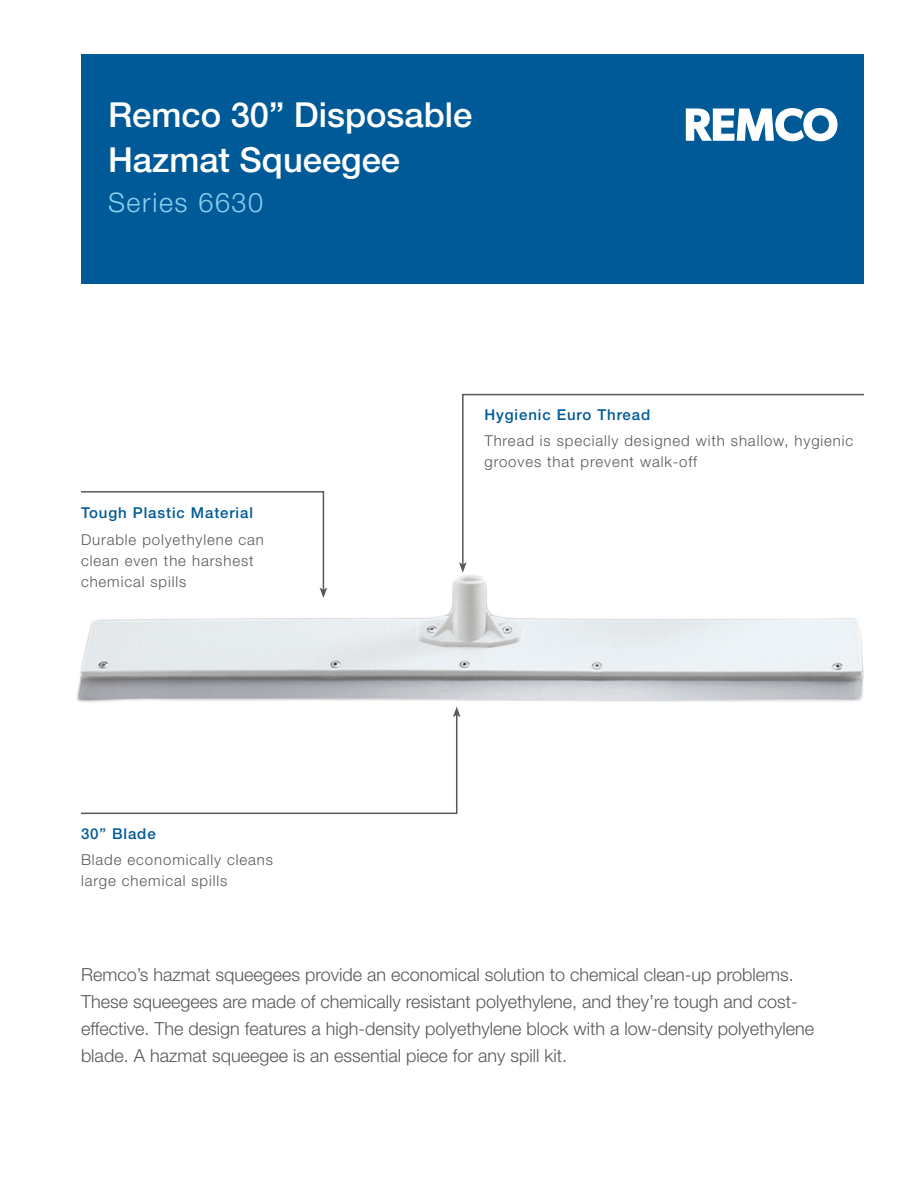
<style>
.page{position:relative;width:918px;height:1188px;background:#fff}
.page>*{position:absolute;margin:0;border:0;box-sizing:border-box;transform-origin:0 0}
.t1{font:500 34.5px "Helvetica Neue LT Std";color:#fff}
.t2{font:300 27px "Helvetica Neue LT Std";letter-spacing:.06em;color:#8ad0f1}
.t3{font:300 18px/27px "Helvetica Neue LT Std";color:#57585a}
.Paragraph_Style_2{font:300 15px/21px "Helvetica Neue LT Std";letter-spacing:.06em;color:#57585a}
.Paragraph_Style_1{font:500 15px "Helvetica Neue LT Std";letter-spacing:.06em;color:#005a97}
</style>
<div class="page">
<div style="left:81px;top:54px;width:783px;height:230px;background:#005a97"></div>
<svg style="left:686px;top:108px;width:152px;height:33px"></svg>
<img style="left:77px;top:575px;width:787px;height:128px">
<svg style="left:81px;top:707px;width:380px;height:108px"></svg>
<svg style="left:80px;top:491px;width:247px;height:107px"></svg>
<svg style="left:462px;top:393px;width:402px;height:169px"></svg>
<svg style="left:459px;top:562px;width:8px;height:11px"></svg>
<p class="t1" style="left:108px;top:94px;width:366px">Remco 30” Disposable</p>
<p class="t1" style="left:108px;top:139px;width:294px">Hazmat Squeegee</p>
<p class="t2" style="left:108px;top:186px;width:157px">Series 6630</p>
<p class="Paragraph_Style_1" style="left:81px;top:504px;width:174px">Tough Plastic Material</p>
<p class="Paragraph_Style_2" style="left:81px;top:528px;width:184px">Durable polyethylene can clean even the harshest chemical spills</p>
<p class="Paragraph_Style_1" style="left:484px;top:405px;width:167px">Hygienic Euro Thread</p>
<p class="Paragraph_Style_2" style="left:484px;top:430px;width:370px">Thread is specially designed with shallow, hygienic grooves that prevent walk-off</p>
<p class="Paragraph_Style_1" style="left:81px;top:824px;width:76px">30” Blade</p>
<p class="Paragraph_Style_2" style="left:81px;top:849px;width:193px">Blade economically cleans large chemical spills</p>
<p class="t3" style="left:81px;top:960px;width:735px">Remco’s hazmat squeegees provide an economical solution to chemical clean-up problems.<br>These squeegees are made of chemically resistant polyethylene, and they’re tough and cost&shy;effective. The design features a high-density polyethylene block with a low-density polyethylene blade. A hazmat squeegee is an essential piece for any spill kit.</p>
</div>
